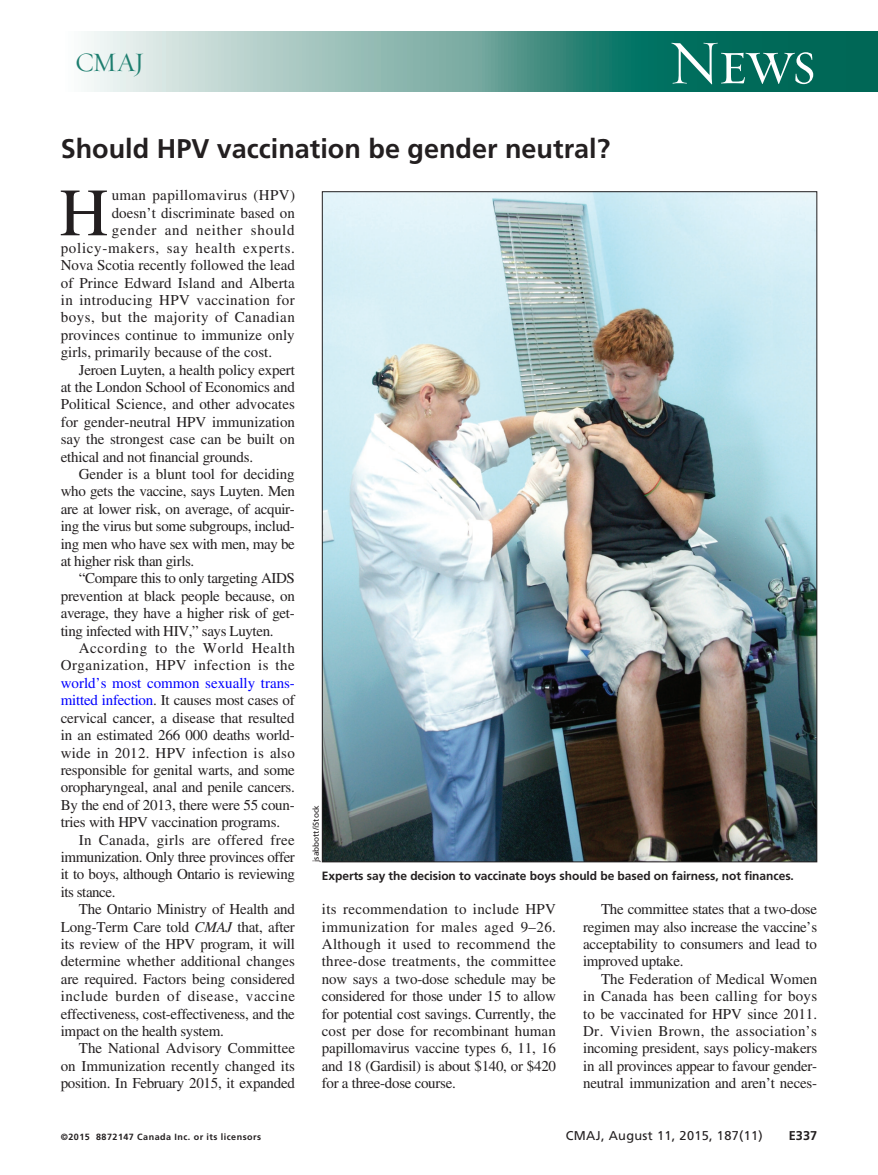
<style>
.page{position:relative;width:878px;height:1175px;background:#fff}
.page>*{position:absolute;margin:0;border:0;box-sizing:border-box;transform-origin:0 0}
.DC{font:67.5px "Times LT Std";color:#231f20}
.t1{font:63px "Requiem Display HTF Small Caps";color:#fff}
.Article_title{font:700 27px "Frutiger LT Std";color:#231f20}
.t2{font:27px "Requiem Display HTF Roman";color:#1d7e6f}
.DC-2{font:15px/17.4px "Times LT Std";letter-spacing:-.015em;color:#231f20;text-align:justify}
.DC-3{font:15px "Times LT Std";letter-spacing:.045em;color:#231f20}
.DC-4{font:15px "Times LT Std";letter-spacing:.005em;color:#231f20}
.DC-5{font:15px "Times LT Std";letter-spacing:.01em;color:#231f20}
.DC-6{font:15px "Times LT Std";letter-spacing:.03em;color:#231f20}
.DC-7{font:15px "Times LT Std";letter-spacing:.035em;color:#231f20}
.DC-8{font:15px "Times LT Std";letter-spacing:.025em;color:#231f20}
.DC-9{font:15px "Times LT Std";letter-spacing:.055em;color:#231f20}
.t3{font:12.75px "Frutiger LT Std";letter-spacing:.025em;color:#231f20}
.t4{font:700 12.75px "Frutiger LT Std";color:#231f20}
.Fig_caption{font:700 12px "Frutiger LT Std";letter-spacing:-.005em;color:#231f20}
.t5{font:700 9px "Frutiger LT Std";letter-spacing:.05em;color:#231f20}
.PC{font:8.25px "Frutiger LT Std";color:#231f20}
.s1{color:#00f}
.s2{font-style:italic}
</style>
<div class="page">
<svg style="left:87px;top:32px;width:791px;height:60px;background:#62a197"></svg>
<img style="left:324px;top:193px;width:491px;height:667px">
<h3 class="t2" style="left:75px;top:46px;width:71px">CMAJ</h3>
<h2 class="t1" style="left:668px;top:26px;width:150px">News</h2>
<p class="Article_title" style="left:61px;top:133px;width:551px">Should HPV vaccination be gender neutral?</p>
<p class="DC" style="left:59px;top:175px;width:50px">H</p>
<p class="DC-8" style="left:112px;top:187px;width:185px">uman papillomavirus (HPV)</p>
<p class="DC-2" style="left:112px;top:204px;width:185px">doesn’t discriminate based on</p>
<p class="DC-9" style="left:112px;top:222px;width:185px">gender and neither should</p>
<p class="DC-3" style="left:61px;top:239px;width:236px">policy-makers, say health experts.</p>
<p class="DC-2" style="left:61px;top:256px;width:235px">Nova Scotia recently followed the lead</p>
<p class="DC-5" style="left:61px;top:274px;width:236px">of Prince Edward Island and Alberta</p>
<p class="DC-6" style="left:61px;top:291px;width:235px">in introducing HPV vaccination for</p>
<p class="DC-7" style="left:61px;top:309px;width:236px">boys, but the majority of Canadian</p>
<p class="DC-4" style="left:61px;top:326px;width:235px">provinces continue to immunize only</p>
<p class="DC-2" style="left:61px;top:343px;width:213px">girls, primarily because of the cost.</p>
<p class="DC-2" style="left:61px;top:361px;width:236px;text-indent:18px">Jeroen Luyten, a health policy expert at the London School of Economics and Political Science, and other advocates for gender-neutral HPV immunization say the strongest case can be built on ethical and not financial grounds.</p>
<p class="DC-2" style="left:61px;top:465px;width:236px;text-indent:18px">Gender is a blunt tool for deciding who gets the vaccine, says Luyten. Men are at lower risk, on average, of acquir&shy;ing the virus but some subgroups, includ&shy;ing men who have sex with men, may be at higher risk than girls.</p>
<p class="DC-2" style="left:61px;top:569px;width:236px;text-indent:18px">“Compare this to only targeting AIDS prevention at black people because, on average, they have a higher risk of get&shy;ting infected with HIV,” says Luyten.</p>
<p class="DC-2" style="left:61px;top:639px;width:236px;text-indent:18px">According to the World Health Organization, HPV infection is the <span class="s1">world’s most common sexually trans&shy;mitted infection</span>. It causes most cases of cervical cancer, a disease that resulted in an estimated 266 000 deaths world&shy;wide in 2012. HPV infection is also responsible for genital warts, and some oropharyngeal, anal and penile cancers.<br>By the end of 2013, there were 55 coun&shy;tries with HPV vaccination programs.</p>
<p class="DC-2" style="left:61px;top:830px;width:236px;text-indent:18px">In Canada, girls are offered free immunization. Only three provinces offer it to boys, although Ontario is reviewing its stance.</p>
<p class="DC-2" style="left:61px;top:900px;width:236px;text-indent:18px">The Ontario Ministry of Health and Long-Term Care told <span class="s2">CMAJ</span> that, after its review of the HPV program, it will determine whether additional changes are required. Factors being considered include burden of disease, vaccine effectiveness, cost-effectiveness, and the impact on the health system.</p>
<p class="DC-2" style="left:61px;top:1039px;width:236px;text-indent:18px">The National Advisory Committee on Immunization recently changed its position. In February 2015, it expanded</p>
<p class="PC" style="left:311px;top:862px;width:58px;rotate:-90deg">jsabbott/iStock</p>
<p class="Fig_caption" style="left:322px;top:869px;width:473px">Experts say the decision to vaccinate boys should be based on fairness, not finances.</p>
<p class="DC-2" style="left:322px;top:900px;width:236px">its recommendation to include HPV immunization for males aged 9–26.<br>Although it used to recommend the three-dose treatments, the committee now says a two-dose schedule may be considered for those under 15 to allow for potential cost savings. Currently, the cost per dose for recombinant human papillomavirus vaccine types 6, 11, 16 and 18 (Gardisil) is about $140, or $420 for a three-dose course.</p>
<p class="DC-2" style="left:583px;top:900px;width:235px;text-indent:18px">The committee states that a two-dose regimen may also increase the vaccine’s acceptability to consumers and lead to improved uptake.</p>
<p class="DC-2" style="left:583px;top:970px;width:236px;text-indent:18px">The Federation of Medical Women in Canada has been calling for boys to be vaccinated for HPV since 2011.<br>Dr. Vivien Brown, the association’s incoming president, says policy-makers in all provinces appear to favour gender&shy;neutral immunization and aren’t neces-</p>
<p class="t5" style="left:61px;top:1131px;width:202px">©2015 8872147 Canada Inc. or its licensors</p>
<p class="t3" style="left:565px;top:1127px;width:199px">CMAJ, August 11, 2015, 187(11)</p>
<p class="t4" style="left:788px;top:1127px;width:30px">E337</p>
</div>
